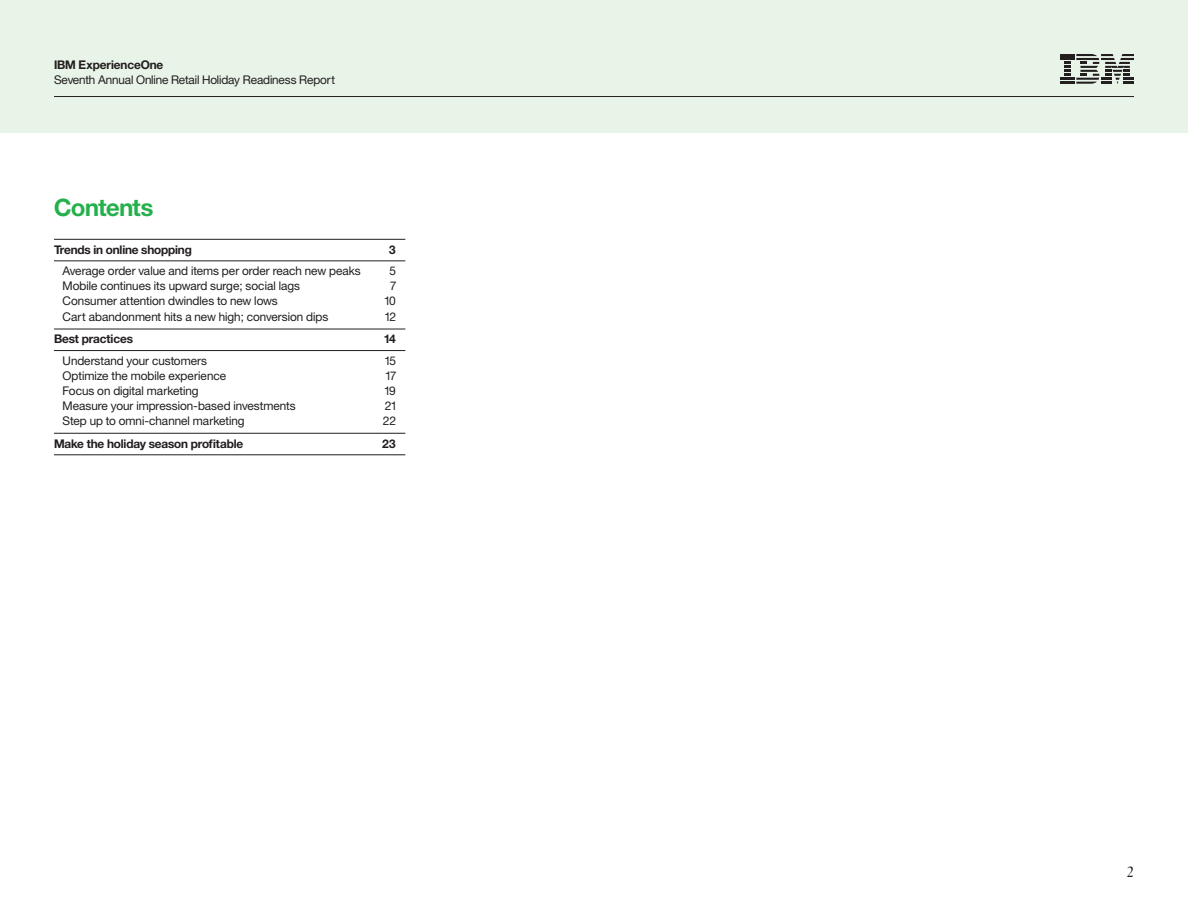
<style>
.page{position:relative;width:1188px;height:918px;background:#fff}
.page>*{position:absolute;margin:0;border:0;box-sizing:border-box;transform-origin:0 0}
._1A_Head_1__color{font:24px "Helv Neue Boldfor IBM";letter-spacing:-.01em;color:#24b04b}
.t1{font:15px "Janson Text LT Pro";color:#231f20}
._0C_TOC_roman{font:12px "Helv Neue Romanfor IBM";color:#231f20}
._0B_TOC_first_line{font:12px "Helv Neue Boldfor IBM";letter-spacing:-.01em;color:#231f20}
._0A_TOC{font:12px "Helv Neue Boldfor IBM";letter-spacing:-.01em;color:#231f20}
</style>
<div class="page">
<div style="left:0;top:0;width:1188px;height:133px;background:#e9f4e8"></div>
<hr style="left:54px;top:96px;width:1080px;height:1px;background:#231f20">
<svg style="left:1060px;top:54px;width:74px;height:30px"></svg>
<hr style="left:54px;top:239px;width:351px;height:1px;background:#231f20">
<hr style="left:54px;top:260px;width:351px;height:1px;background:#231f20">
<hr style="left:54px;top:329px;width:351px;height:1px;background:#231f20">
<hr style="left:54px;top:350px;width:351px;height:1px;background:#231f20">
<hr style="left:54px;top:433px;width:351px;height:1px;background:#231f20">
<hr style="left:54px;top:454px;width:351px;height:1px;background:#231f20">
<p class="_0B_TOC_first_line" style="left:54px;top:57px;width:111px">IBM ExperienceOne</p>
<p class="_0C_TOC_roman" style="left:54px;top:72px;width:283px">Seventh Annual Online Retail Holiday Readiness Report</p>
<p class="_1A_Head_1__color" style="left:54px;top:192px;width:101px">Contents</p>
<p class="_0A_TOC" style="left:54px;top:242px;width:139px">Trends in online shopping</p>
<p class="_0A_TOC" style="left:389px;top:242px;width:9px">3</p>
<p class="_0C_TOC_roman" style="left:63px;top:264px;width:300px">Average order value and items per order reach new peaks</p>
<p class="_0C_TOC_roman" style="left:390px;top:264px;width:8px">5</p>
<p class="_0C_TOC_roman" style="left:63px;top:279px;width:239px">Mobile continues its upward surge; social lags</p>
<p class="_0C_TOC_roman" style="left:390px;top:279px;width:7px">7</p>
<p class="_0C_TOC_roman" style="left:63px;top:294px;width:217px">Consumer attention dwindles to new lows</p>
<p class="_0C_TOC_roman" style="left:385px;top:294px;width:13px">10</p>
<p class="_0C_TOC_roman" style="left:63px;top:310px;width:267px">Cart abandonment hits a new high; conversion dips</p>
<p class="_0C_TOC_roman" style="left:385px;top:310px;width:13px">12</p>
<p class="_0B_TOC_first_line" style="left:54px;top:332px;width:81px">Best practices</p>
<p class="_0B_TOC_first_line" style="left:384px;top:332px;width:13px">14</p>
<p class="_0C_TOC_roman" style="left:63px;top:354px;width:146px">Understand your customers</p>
<p class="_0C_TOC_roman" style="left:385px;top:354px;width:13px">15</p>
<p class="_0C_TOC_roman" style="left:63px;top:369px;width:165px">Optimize the mobile experience</p>
<p class="_0C_TOC_roman" style="left:385px;top:369px;width:12px">17</p>
<p class="_0C_TOC_roman" style="left:63px;top:384px;width:137px">Focus on digital marketing</p>
<p class="_0C_TOC_roman" style="left:385px;top:384px;width:13px">19</p>
<p class="_0C_TOC_roman" style="left:63px;top:399px;width:235px">Measure your impression-based investments</p>
<p class="_0C_TOC_roman" style="left:385px;top:399px;width:13px">21</p>
<p class="_0C_TOC_roman" style="left:63px;top:414px;width:183px">Step up to omni-channel marketing</p>
<p class="_0C_TOC_roman" style="left:383px;top:414px;width:15px">22</p>
<p class="_0B_TOC_first_line" style="left:54px;top:436px;width:191px">Make the holiday season profitable</p>
<p class="_0B_TOC_first_line" style="left:382px;top:436px;width:15px">23</p>
<p class="t1" style="left:1127px;top:862px;width:9px">2</p>
</div>
